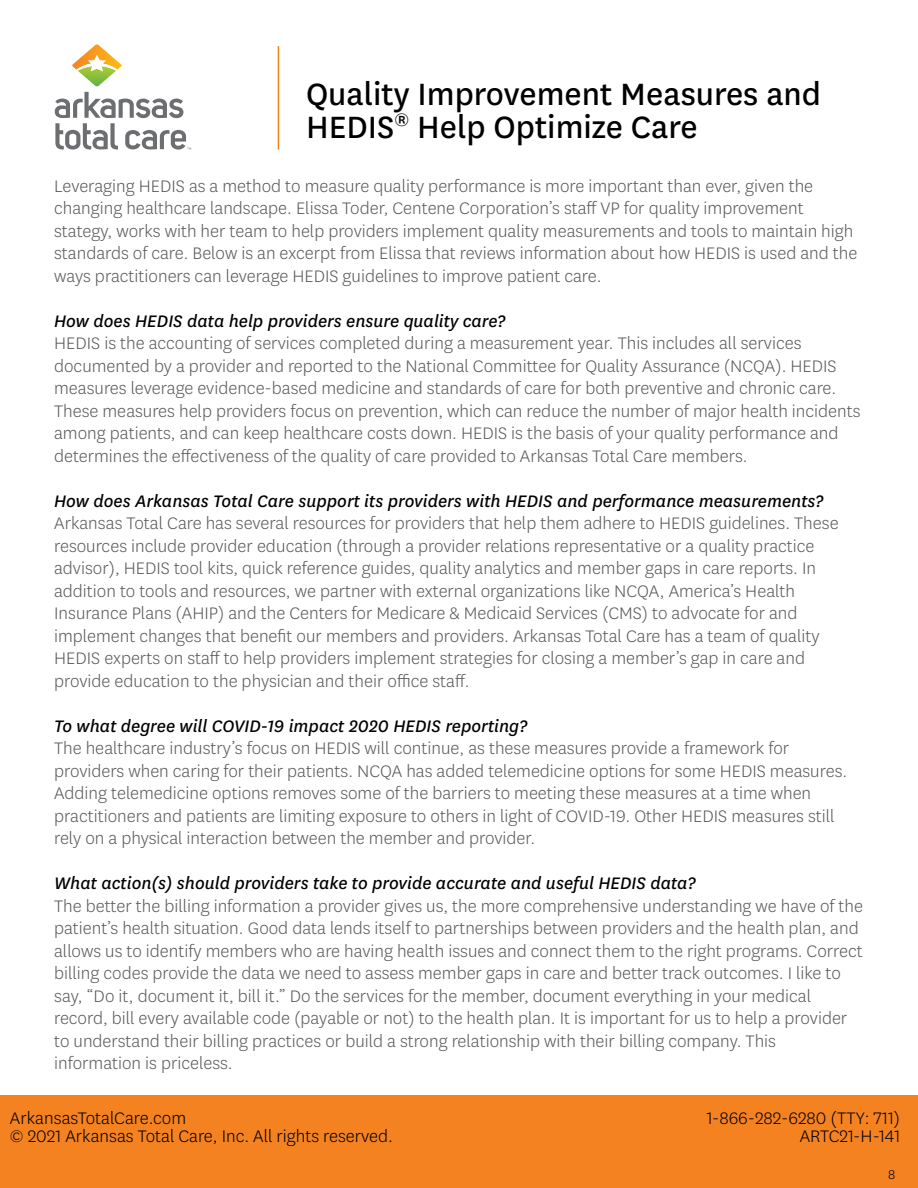
<style>
.page{position:relative;width:918px;height:1188px;background:#fff}
.page>*{position:absolute;margin:0;border:0;box-sizing:border-box;transform-origin:0 0}
.t1{font:36px/33px "Centene Sans";color:#000}
.t2{font:300 19.5px/22.5px "Centene Sans";color:#58595b}
.t3{font:italic 19.5px "Centene Sans";color:#000}
.t4{font:300 19.5px "Centene Sans";color:#000}
.t5{font:300 15px "Centene Sans";color:#000}
</style>
<div class="page">
<div style="left:0;top:1161px;width:918px;height:27px;background:#f58220"></div>
<hr style="left:278px;top:46px;width:1px;height:104px;background:#f58220">
<svg style="left:55px;top:44px;width:136px;height:106px"></svg>
<div style="left:0;top:1095px;width:918px;height:71px;background:#f58220"></div>
<h2 class="t1" style="left:306px;top:75px;width:517px">Quality Improvement Measures and<br>HEDIS<sup>®</sup> Help Optimize Care</h2>
<p class="t2" style="left:54px;top:174px;width:805px">Leveraging HEDIS as a method to measure quality performance is more important than ever, given the changing healthcare landscape. Elissa Toder, Centene Corporation’s staff VP for quality improvement stategy, works with her team to help providers implement quality measurements and tools to maintain high standards of care. Below is an excerpt from Elissa that reviews information about how HEDIS is used and the ways practitioners can leverage HEDIS guidelines to improve patient care.</p>
<h3 class="t3" style="left:54px;top:308px;width:453px">How does HEDIS data help providers ensure quality care?</h3>
<p class="t2" style="left:54px;top:331px;width:808px">HEDIS is the accounting of services completed during a measurement year. This includes all services documented by a provider and reported to the National Committee for Quality Assurance (NCQA). HEDIS measures leverage evidence-based medicine and standards of care for both preventive and chronic care.<br>These measures help providers focus on prevention, which can reduce the number of major health incidents among patients, and can keep healthcare costs down. HEDIS is the basis of your quality performance and determines the effectiveness of the quality of care provided to Arkansas Total Care members.</p>
<h3 class="t3" style="left:54px;top:488px;width:771px">How does Arkansas Total Care support its providers with HEDIS and performance measurements?</h3>
<p class="t2" style="left:54px;top:511px;width:786px">Arkansas Total Care has several resources for providers that help them adhere to HEDIS guidelines. These resources include provider education (through a provider relations representative or a quality practice advisor), HEDIS tool kits, quick reference guides, quality analytics and member gaps in care reports. In addition to tools and resources, we partner with external organizations like NCQA, America’s Health Insurance Plans (AHIP) and the Centers for Medicare &amp; Medicaid Services (CMS) to advocate for and implement changes that benefit our members and providers. Arkansas Total Care has a team of quality HEDIS experts on staff to help providers implement strategies for closing a member’s gap in care and provide education to the physician and their office staff.</p>
<h3 class="t3" style="left:54px;top:713px;width:475px">To what degree will COVID-19 impact 2020 HEDIS reporting?</h3>
<p class="t2" style="left:54px;top:736px;width:795px">The healthcare industry’s focus on HEDIS will continue, as these measures provide a framework for providers when caring for their patients. NCQA has added telemedicine options for some HEDIS measures.<br>Adding telemedicine options removes some of the barriers to meeting these measures at a time when practitioners and patients are limiting exposure to others in light of COVID-19. Other HEDIS measures still rely on a physical interaction between the member and provider.</p>
<h3 class="t3" style="left:54px;top:871px;width:643px">What action(s) should providers take to provide accurate and useful HEDIS data?</h3>
<p class="t2" style="left:54px;top:894px;width:810px">The better the billing information a provider gives us, the more comprehensive understanding we have of the patient’s health situation. Good data lends itself to partnerships between providers and the health plan, and allows us to identify members who are having health issues and connect them to the right programs. Correct billing codes provide the data we need to assess member gaps in care and better track outcomes. I like to say, “Do it, document it, bill it.” Do the services for the member, document everything in your medical record, bill every available code (payable or not) to the health plan. It is important for us to help a provider to understand their billing practices or build a strong relationship with their billing company. This information is priceless.</p>
<p class="t4" style="left:10px;top:1106px;width:178px">ArkansasTotalCare.com</p>
<p class="t4" style="left:10px;top:1124px;width:384px">© 2021 Arkansas Total Care, Inc. All rights reserved.</p>
<p class="t4" style="left:707px;top:1106px;width:195px">1-866-282-6280 (TTY: 711)</p>
<p class="t4" style="left:800px;top:1124px;width:102px">ARTC21-H-141</p>
<p class="t5" style="left:888px;top:1165px;width:9px">8</p>
</div>
